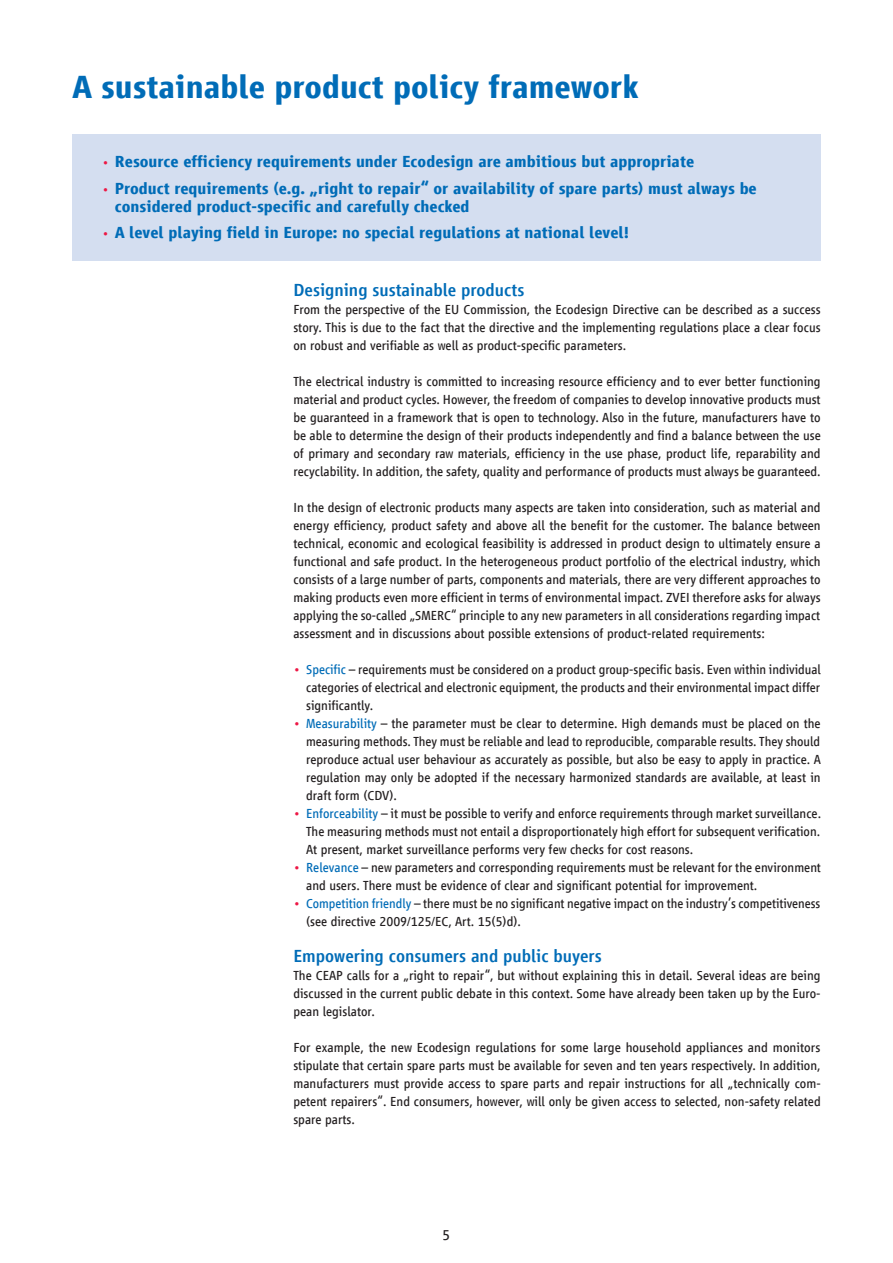
<style>
.page{position:relative;width:893px;height:1263px;background:#fff}
.page>*{position:absolute;margin:0;border:0;box-sizing:border-box;transform-origin:0 0}
.t1{font:700 33px "Vialog LT Com";color:#006cb7}
.t2{font:500 18px "Vialog LT Com";color:#006cb7}
.t3{font:700 16.5px/18px "Vialog LT Com";color:#006cb7}
.t4{font:15px "Vialog LT Com";color:#231f20}
.t5{font:13.5px/18px "Vialog LT Com";color:#231f20;text-align:justify}
.s1{font-weight:400;font-size:13.5px;color:#ed1845}
.s2{color:#ed1845}
.s3{color:#006cb7}
</style>
<div class="page">
<div style="left:72px;top:134px;width:749px;height:126px;background:#d4def0"></div>
<h1 class="t1" style="left:72px;top:69px;width:568px">A sustainable product policy framework</h1>
<p class="t3" style="left:102px;top:153px;width:594px"><span class="s1">•</span> Resource efficiency requirements under Ecodesign are ambitious but appropriate</p>
<p class="t3" style="left:115px;top:179px;width:643px;text-indent:-13px"><span class="s1">•</span> Product requirements (e.g. „right to repair“ or availability of spare parts) must always be considered product-specific and carefully checked</p>
<p class="t3" style="left:102px;top:224px;width:529px"><span class="s1">•</span> A level playing field in Europe: no special regulations at national level!</p>
<h2 class="t2" style="left:293px;top:280px;width:232px">Designing sustainable products</h2>
<p class="t5" style="left:293px;top:301px;width:529px">From the perspective of the EU Commission, the Ecodesign Directive can be described as a success story. This is due to the fact that the directive and the implementing regulations place a clear focus on robust and verifiable as well as product-specific parameters.</p>
<p class="t5" style="left:293px;top:373px;width:529px">The electrical industry is committed to increasing resource efficiency and to ever better functioning material and product cycles. However, the freedom of companies to develop innovative products must be guaranteed in a framework that is open to technology. Also in the future, manufacturers have to be able to determine the design of their products independently and find a balance between the use of primary and secondary raw materials, efficiency in the use phase, product life, reparability and recyclability. In addition, the safety, quality and performance of products must always be guaranteed.</p>
<p class="t5" style="left:293px;top:499px;width:529px">In the design of electronic products many aspects are taken into consideration, such as material and energy efficiency, product safety and above all the benefit for the customer. The balance between technical, economic and ecological feasibility is addressed in product design to ultimately ensure a functional and safe product. In the heterogeneous product portfolio of the electrical industry, which consists of a large number of parts, components and materials, there are very different approaches to making products even more efficient in terms of environmental impact. ZVEI therefore asks for always applying the so-called „SMERC“ principle to any new parameters in all considerations regarding impact assessment and in discussions about possible extensions of product-related requirements:</p>
<p class="t5" style="left:306px;top:661px;width:516px;text-indent:-13px"><span class="s2">•</span> <span class="s3">Specific</span> – requirements must be considered on a product group-specific basis. Even within individual categories of electrical and electronic equipment, the products and their environmental impact differ significantly.</p>
<p class="t5" style="left:306px;top:715px;width:516px;text-indent:-13px"><span class="s2">•</span> <span class="s3">Measurability</span> – the parameter must be clear to determine. High demands must be placed on the measuring methods. They must be reliable and lead to reproducible, comparable results. They should reproduce actual user behaviour as accurately as possible, but also be easy to apply in practice. A regulation may only be adopted if the necessary harmonized standards are available, at least in draft form (CDV).</p>
<p class="t5" style="left:306px;top:805px;width:516px;text-indent:-13px"><span class="s2">•</span> <span class="s3">Enforceability</span> – it must be possible to verify and enforce requirements through market surveillance.<br>The measuring methods must not entail a disproportionately high effort for subsequent verification.<br>At present, market surveillance performs very few checks for cost reasons.</p>
<p class="t5" style="left:306px;top:859px;width:516px;text-indent:-13px"><span class="s2">•</span> <span class="s3">Relevance</span> – new parameters and corresponding requirements must be relevant for the environment and users. There must be evidence of clear and significant potential for improvement.</p>
<p class="t5" style="left:306px;top:895px;width:516px;text-indent:-13px"><span class="s2">•</span> <span class="s3">Competition friendly</span> – there must be no significant negative impact on the industry’s competitiveness (see directive 2009/125/EC, Art. 15(5)d).</p>
<h2 class="t2" style="left:293px;top:946px;width:310px">Empowering consumers and public buyers</h2>
<p class="t5" style="left:293px;top:967px;width:529px">The CEAP calls for a „right to repair“, but without explaining this in detail. Several ideas are being discussed in the current public debate in this context. Some have already been taken up by the Euro&shy;pean legislator.</p>
<p class="t5" style="left:293px;top:1039px;width:529px">For example, the new Ecodesign regulations for some large household appliances and monitors stipulate that certain spare parts must be available for seven and ten years respectively. In addition, manufacturers must provide access to spare parts and repair instructions for all „technically com&shy;petent repairers“. End consumers, however, will only be given access to selected, non-safety related spare parts.</p>
<p class="t4" style="left:443px;top:1226px;width:9px">5</p>
</div>
